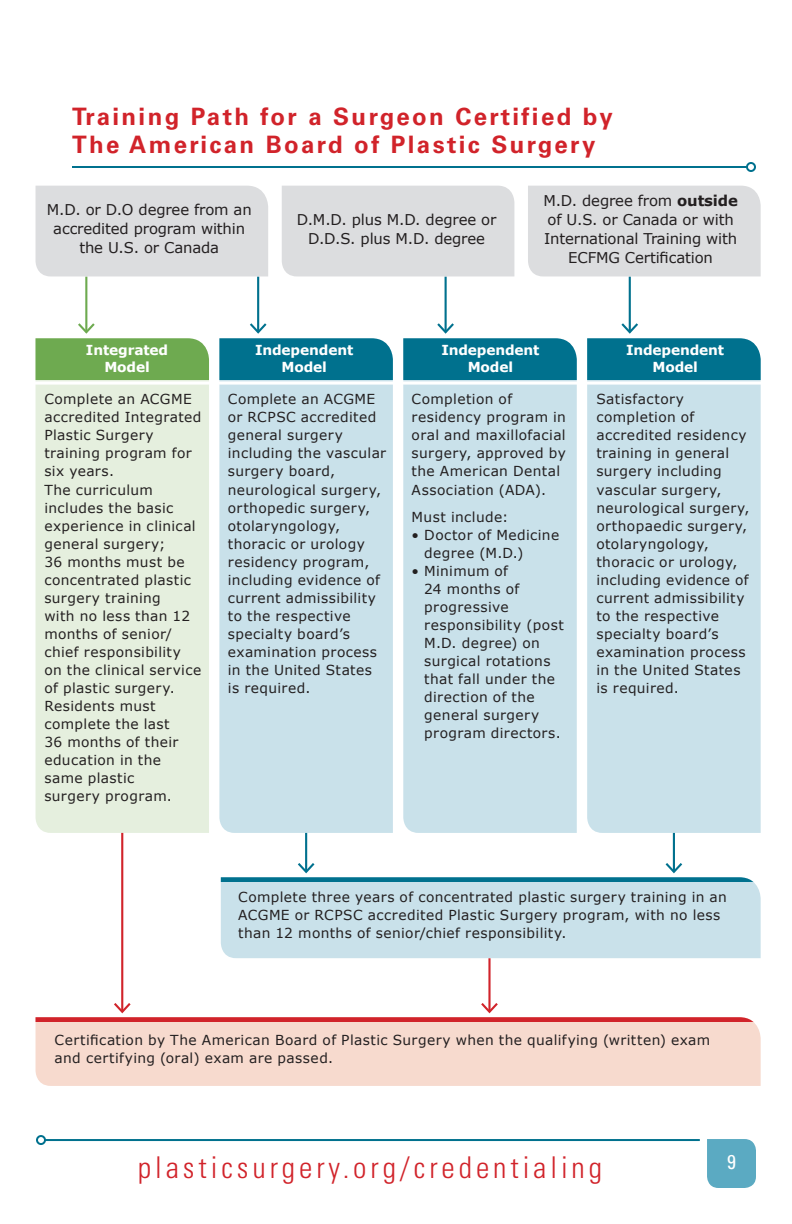
<style>
.page{position:relative;width:792px;height:1224px;background:#fff}
.page>*{position:absolute;margin:0;border:0;box-sizing:border-box;transform-origin:0 0}
.t1{font:300 condensed 30px "Univers";letter-spacing:.13em;color:#d1232a}
.t2{font:700 24px/28px "Univers";letter-spacing:.1em;color:#d1232a}
.t3{font:condensed 20px "Univers";color:#fff}
.Body_copy{font:14.8px/19px "Verdana";letter-spacing:-.01em;color:#231f20;text-align:center}
.Body_copy-2{font:13.8px/18px "Verdana";letter-spacing:.03em;color:#231f20}
.Body_copy-3{font:700 13.8px "Verdana";letter-spacing:-.01em;color:#fff}
.s1{font-weight:700}
</style>
<div class="page">
<div style="left:707px;top:1139px;width:49px;height:49px;background:#5baac2"></div>
<hr style="left:45px;top:1139px;width:655px;height:2px;background:#00718e">
<div style="left:36px;top:1135px;width:10px;height:10px;border:2px solid #00718e;border-radius:50%"></div>
<hr style="left:72px;top:166px;width:675px;height:2px;background:#00718e">
<div style="left:746px;top:162px;width:10px;height:10px;border:2px solid #00718e;border-radius:50%"></div>
<div style="left:36px;top:380px;width:173px;height:453px;background:#e5efde"></div>
<div style="left:36px;top:338px;width:173px;height:42px;background:#6eaa50"></div>
<div style="left:219px;top:380px;width:174px;height:453px;background:#c9e1ea"></div>
<div style="left:219px;top:338px;width:174px;height:42px;background:#00718e"></div>
<div style="left:221px;top:882px;width:540px;height:76px;background:#c9e1ea"></div>
<div style="left:221px;top:877px;width:540px;height:5px;background:#00718e"></div>
<div style="left:36px;top:1022px;width:725px;height:64px;background:#f7dace"></div>
<div style="left:36px;top:1017px;width:725px;height:5px;background:#d1232a"></div>
<div style="left:403px;top:380px;width:174px;height:453px;background:#c9e1ea"></div>
<div style="left:403px;top:338px;width:174px;height:42px;background:#00718e"></div>
<div style="left:587px;top:380px;width:174px;height:453px;background:#c9e1ea"></div>
<div style="left:587px;top:338px;width:174px;height:42px;background:#00718e"></div>
<hr style="left:85px;top:276px;width:2px;height:56px;background:#6eaa50">
<svg style="left:78px;top:321px;width:17px;height:13px"></svg>
<hr style="left:257px;top:276px;width:2px;height:56px;background:#00718e">
<svg style="left:250px;top:321px;width:17px;height:13px"></svg>
<hr style="left:445px;top:276px;width:2px;height:56px;background:#00718e">
<svg style="left:437px;top:321px;width:17px;height:13px"></svg>
<hr style="left:488px;top:958px;width:3px;height:54px;background:#d1232a">
<svg style="left:481px;top:1001px;width:17px;height:13px"></svg>
<hr style="left:673px;top:833px;width:2px;height:39px;background:#00718e">
<svg style="left:665px;top:861px;width:18px;height:13px"></svg>
<hr style="left:305px;top:833px;width:2px;height:39px;background:#00718e">
<svg style="left:298px;top:861px;width:17px;height:13px"></svg>
<hr style="left:121px;top:833px;width:2px;height:179px;background:#d1232a">
<svg style="left:114px;top:1001px;width:17px;height:13px"></svg>
<hr style="left:629px;top:276px;width:2px;height:56px;background:#00718e">
<svg style="left:621px;top:321px;width:17px;height:13px"></svg>
<svg style="left:36px;top:381px;width:725px;height:4px"></svg>
<div style="left:36px;top:186px;width:232px;height:90px;background:#dcdddf"></div>
<div style="left:282px;top:186px;width:232px;height:90px;background:#dcdddf"></div>
<div style="left:528px;top:186px;width:233px;height:90px;background:#dcdddf"></div>
<p class="t2" style="left:72px;top:102px;width:542px">Training Path for a Surgeon Certified by<br>The American Board of Plastic Surgery</p>
<p class="Body_copy" style="left:47px;top:200px;width:206px">M.D. or D.O degree from an accredited program within the U.S. or Canada</p>
<p class="Body_copy" style="left:297px;top:210px;width:201px">D.M.D. plus M.D. degree or</p>
<p class="Body_copy" style="left:308px;top:229px;width:178px">D.D.S. plus M.D. degree</p>
<p class="Body_copy" style="left:543px;top:191px;width:196px">M.D. degree from <span class="s1">outside </span>of U.S. or Canada or with<br>International Training with<br>ECFMG Certification</p>
<p class="Body_copy-3" style="left:86px;top:340px;width:84px">Integrated</p>
<p class="Body_copy-3" style="left:104px;top:357px;width:47px">Model</p>
<p class="Body_copy-2" style="left:44px;top:390px;width:159px">Complete an ACGME accredited Integrated<br>Plastic Surgery training program for six years.</p>
<p class="Body_copy-2" style="left:44px;top:480px;width:158px">The curriculum includes the basic experience in clinical general surgery;<br>36 months must be concentrated plastic surgery training<br>with no less than 12 months of senior/ chief responsibility on the clinical service of plastic surgery.<br>Residents must complete the last<br>36 months of their education in the same plastic<br>surgery program.</p>
<p class="Body_copy-3" style="left:255px;top:340px;width:100px">Independent</p>
<p class="Body_copy-3" style="left:281px;top:357px;width:47px">Model</p>
<p class="Body_copy-3" style="left:441px;top:340px;width:100px">Independent</p>
<p class="Body_copy-3" style="left:468px;top:357px;width:47px">Model</p>
<p class="Body_copy-3" style="left:626px;top:340px;width:100px">Independent</p>
<p class="Body_copy-3" style="left:652px;top:357px;width:47px">Model</p>
<p class="Body_copy-2" style="left:228px;top:390px;width:160px">Complete an ACGME or RCPSC accredited general surgery including the vascular surgery board, neurological surgery, orthopedic surgery, otolaryngology, thoracic or urology residency program, including evidence of current admissibility to the respective specialty board’s examination process in the United States is required.</p>
<p class="Body_copy-2" style="left:596px;top:390px;width:155px">Satisfactory completion of accredited residency training in general surgery including vascular surgery, neurological surgery, orthopaedic surgery, otolaryngology, thoracic or urology, including evidence of current admissibility to the respective specialty board’s examination process in the United States is required.</p>
<p class="Body_copy-2" style="left:412px;top:390px;width:156px">Completion of residency program in oral and maxillofacial surgery, approved by the American Dental<br>Association (ADA).</p>
<p class="Body_copy-2" style="left:412px;top:508px;width:98px">Must include:</p>
<p class="Body_copy-2" style="left:424px;top:526px;width:136px;text-indent:-13px">• Doctor of Medicine degree (M.D.)</p>
<p class="Body_copy-2" style="left:424px;top:562px;width:141px;text-indent:-13px">• Minimum of<br>24 months of progressive responsibility (post<br>M.D. degree) on surgical rotations that fall under the direction of the general surgery program directors.</p>
<p class="Body_copy-2" style="left:238px;top:888px;width:490px">Complete three years of concentrated plastic surgery training in an<br>ACGME or RCPSC accredited Plastic Surgery program, with no less than 12 months of senior/chief responsibility.</p>
<p class="Body_copy-2" style="left:55px;top:1031px;width:657px">Certification by The American Board of Plastic Surgery when the qualifying (written) exam and certifying (oral) exam are passed.</p>
<h1 class="t1" style="left:138px;top:1150px;width:466px">plasticsurgery.org/credentialing</h1>
<p class="t3" style="left:727px;top:1149px;width:10px">9</p>
</div>
